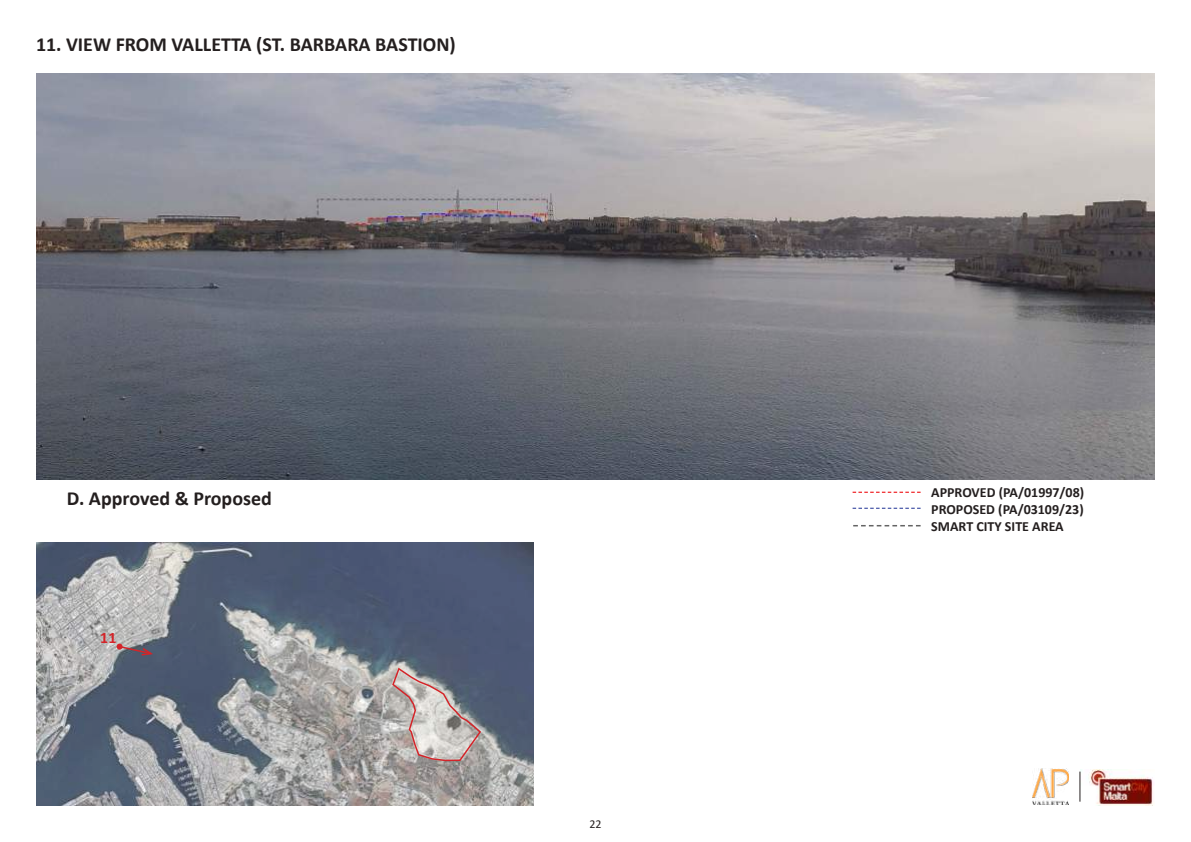
<style>
.page{position:relative;width:1191px;height:842px;background:#fff}
.page>*{position:absolute;margin:0;border:0;box-sizing:border-box;transform-origin:0 0}
.t1{font:700 20px "Calibri";color:#241f1f}
.t2{font:700 16px "Calibri";color:#d42429}
.t3{font:700 14px/16.8px "Calibri";color:#241f1f;text-align:justify}
.t4{font:12px "Calibri";color:#241f1f}
</style>
<div class="page">
<img style="left:36px;top:74px;width:1119px;height:405px">
<img style="left:36px;top:542px;width:498px;height:264px">
<svg style="left:391px;top:666px;width:91px;height:96px"></svg>
<svg style="left:116px;top:643px;width:39px;height:13px"></svg>
<svg style="left:852px;top:492px;width:68px;height:1px"></svg>
<svg style="left:852px;top:508px;width:68px;height:1px"></svg>
<svg style="left:853px;top:525px;width:67px;height:1px"></svg>
<img style="left:1032px;top:768px;width:36px;height:36px">
<img style="left:1080px;top:769px;width:74px;height:36px">
<hr style="left:1079px;top:771px;width:1px;height:31px;background:#241f1f">
<h1 class="t1" style="left:36px;top:30px;width:421px">11. VIEW FROM VALLETTA (ST. BARBARA BASTION)</h1>
<h1 class="t1" style="left:67px;top:484px;width:206px">D. Approved &amp; Proposed</h1>
<p class="t2" style="left:100px;top:627px;width:18px">11</p>
<p class="t4" style="left:589px;top:815px;width:14px">22</p>
<p class="t3" style="left:931px;top:484px;width:154px">APPROVED (PA/01997/08)<br>PROPOSED (PA/03109/23)<br>SMART CITY SITE AREA</p>
</div>
